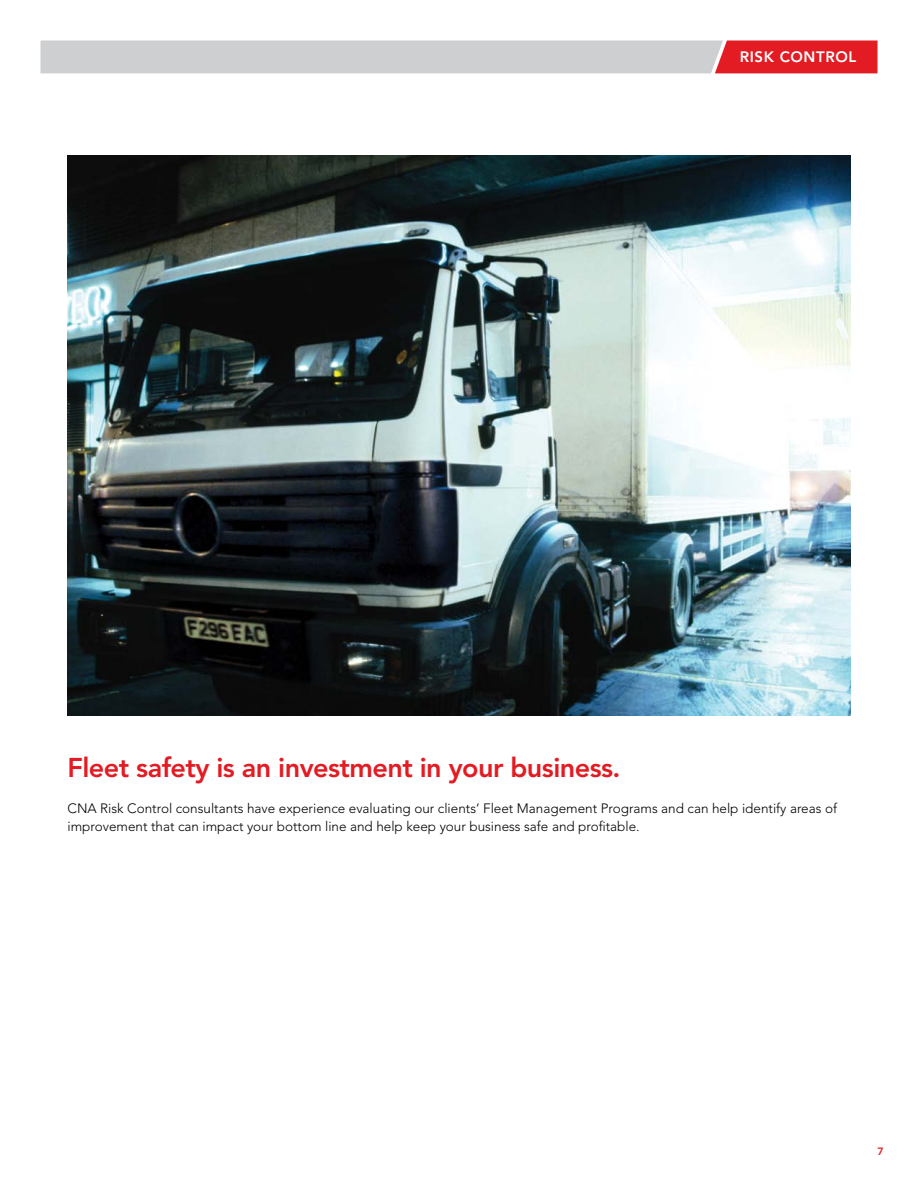
<style>
.page{position:relative;width:918px;height:1188px;background:#fff}
.page>*{position:absolute;margin:0;border:0;box-sizing:border-box;transform-origin:0 0}
.t1{font:800 27px "Avenir";letter-spacing:-.02em;color:#e31b23}
.t2{font:800 15px "Avenir";letter-spacing:.04em;color:#fff}
.t3{font:300 13.5px/18px "Avenir";color:#000}
.t4{font:800 10.5px "Avenir";color:#e31b23}
</style>
<div class="page">
<svg style="left:40px;top:40px;width:838px;height:33px;background:#d2aeb1"></svg>
<img style="left:68px;top:155px;width:782px;height:561px">
<p class="t2" style="left:740px;top:47px;width:118px">RISK CONTROL</p>
<h1 class="t1" style="left:68px;top:751px;width:555px">Fleet safety is an investment in your business.</h1>
<p class="t3" style="left:68px;top:799px;width:771px">CNA Risk Control consultants have experience evaluating our clients’ Fleet Management Programs and can help identify areas of improvement that can impact your bottom line and help keep your business safe and profitable.</p>
<p class="t4" style="left:878px;top:1146px;width:8px">7</p>
</div>
